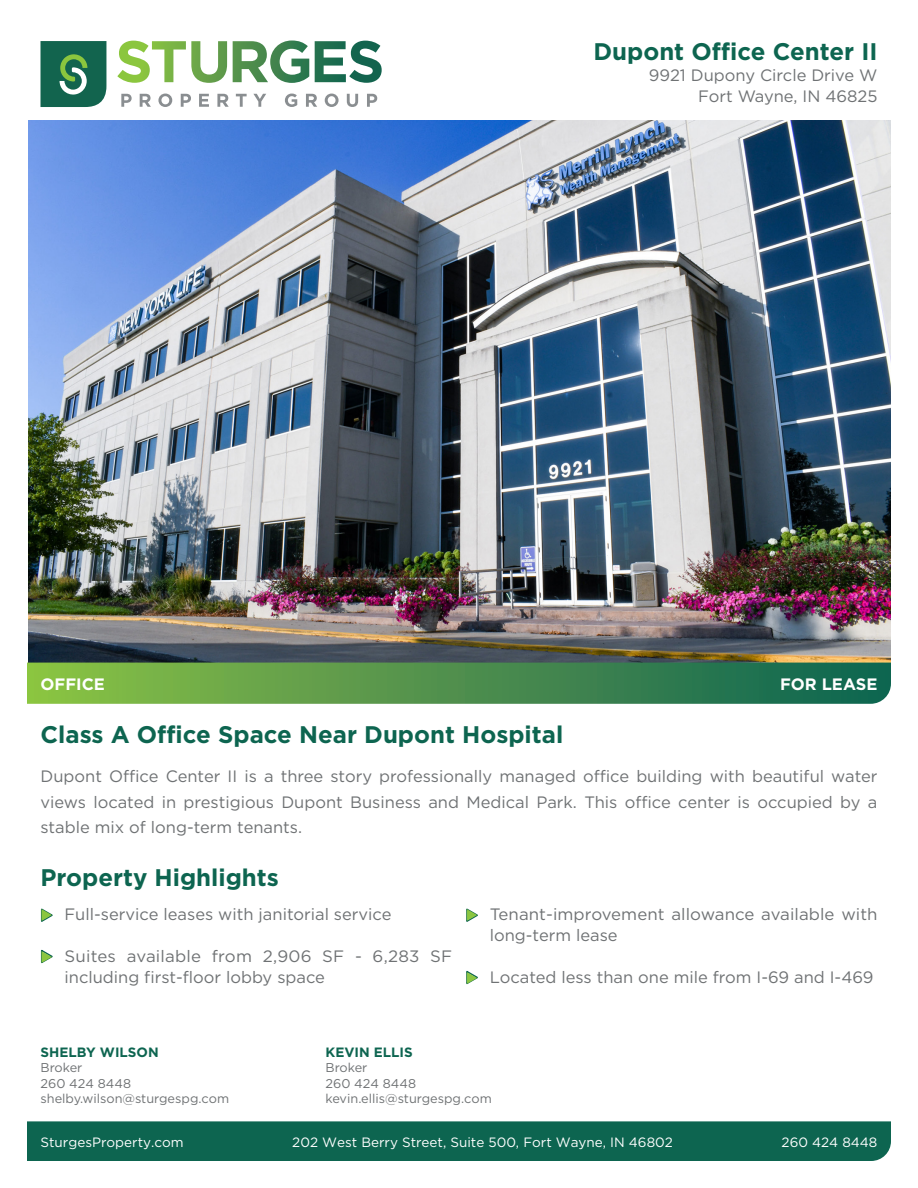
<style>
.page{position:relative;width:918px;height:1188px;background:#fff}
.page>*{position:absolute;margin:0;border:0;box-sizing:border-box;transform-origin:0 0}
.t1{font:700 24px "Gotham";color:#0d6550}
.t2{font:16.5px/21px "Gotham";color:#6f7274}
.t3{font:700 16.5px "Gotham";color:#fff}
.t4{font:13.5px "Gotham";color:#fff}
.t5{font:700 13.5px "Gotham";color:#0d6550}
.t6{font:12.75px/15.3px "Gotham";color:#6f7274}
</style>
<div class="page">
<div style="left:27px;top:1121px;width:864px;height:40px;background:#0d6550"></div>
<svg style="left:40px;top:41px;width:66px;height:66px;background:#2d775b"></svg>
<svg style="left:121px;top:94px;width:11px;height:13px"></svg>
<svg style="left:140px;top:94px;width:11px;height:13px"></svg>
<svg style="left:158px;top:94px;width:14px;height:13px"></svg>
<svg style="left:181px;top:94px;width:10px;height:13px"></svg>
<svg style="left:199px;top:94px;width:10px;height:13px"></svg>
<svg style="left:217px;top:94px;width:12px;height:13px"></svg>
<svg style="left:236px;top:94px;width:11px;height:13px"></svg>
<svg style="left:253px;top:94px;width:13px;height:13px"></svg>
<svg style="left:285px;top:94px;width:12px;height:13px"></svg>
<svg style="left:306px;top:94px;width:11px;height:13px"></svg>
<svg style="left:325px;top:94px;width:14px;height:13px"></svg>
<svg style="left:347px;top:94px;width:11px;height:13px"></svg>
<svg style="left:367px;top:94px;width:10px;height:13px"></svg>
<svg style="left:117px;top:40px;width:265px;height:43px"></svg>
<img style="left:28px;top:121px;width:863px;height:542px">
<svg style="left:27px;top:663px;width:864px;height:41px;background:#4e914c"></svg>
<h1 class="t1" style="left:593px;top:35px;width:286px">Dupont Office Center II</h1>
<p class="t2" style="left:649px;top:64px;width:230px;text-align:right">9921 Dupony Circle Drive W<br>Fort Wayne, IN 46825</p>
<p class="t3" style="left:40px;top:673px;width:66px">OFFICE</p>
<p class="t3" style="left:780px;top:673px;width:99px">FOR LEASE</p>
<h1 class="t1" style="left:40px;top:719px;width:524px">Class A Office Space Near Dupont Hospital</h1>
<p class="t2" style="left:40px;top:763px;width:839px;line-height:25.5px;text-align:justify">Dupont Office Center II is a three story professionally managed office building with beautiful water views located in prestigious Dupont Business and Medical Park. This office center is occupied by a stable mix of long-term tenants.</p>
<h1 class="t1" style="left:40px;top:861px;width:240px">Property Highlights</h1>
<p class="t2" style="left:64px;top:904px;width:329px">Full-service leases with janitorial service</p>
<p class="t2" style="left:64px;top:945px;width:389px">Suites available from 2,906 SF - 6,283 SF including first-floor lobby space</p>
<p class="t2" style="left:490px;top:904px;width:389px">Tenant-improvement allowance available with long-term lease</p>
<p class="t2" style="left:490px;top:966px;width:385px">Located less than one mile from I-69 and I-469</p>
<p class="t5" style="left:40px;top:1043px;width:120px">SHELBY WILSON</p>
<p class="t6" style="left:40px;top:1060px;width:190px">Broker<br>260 424 8448 shelby.wilson@sturgespg.com</p>
<p class="t5" style="left:326px;top:1043px;width:89px">KEVIN ELLIS</p>
<p class="t6" style="left:326px;top:1060px;width:168px">Broker<br>260 424 8448 kevin.ellis@sturgespg.com</p>
<p class="t4" style="left:40px;top:1133px;width:145px">SturgesProperty.com</p>
<p class="t4" style="left:292px;top:1133px;width:382px">202 West Berry Street, Suite 500, Fort Wayne, IN 46802</p>
<p class="t4" style="left:782px;top:1133px;width:97px">260 424 8448</p>
</div>
